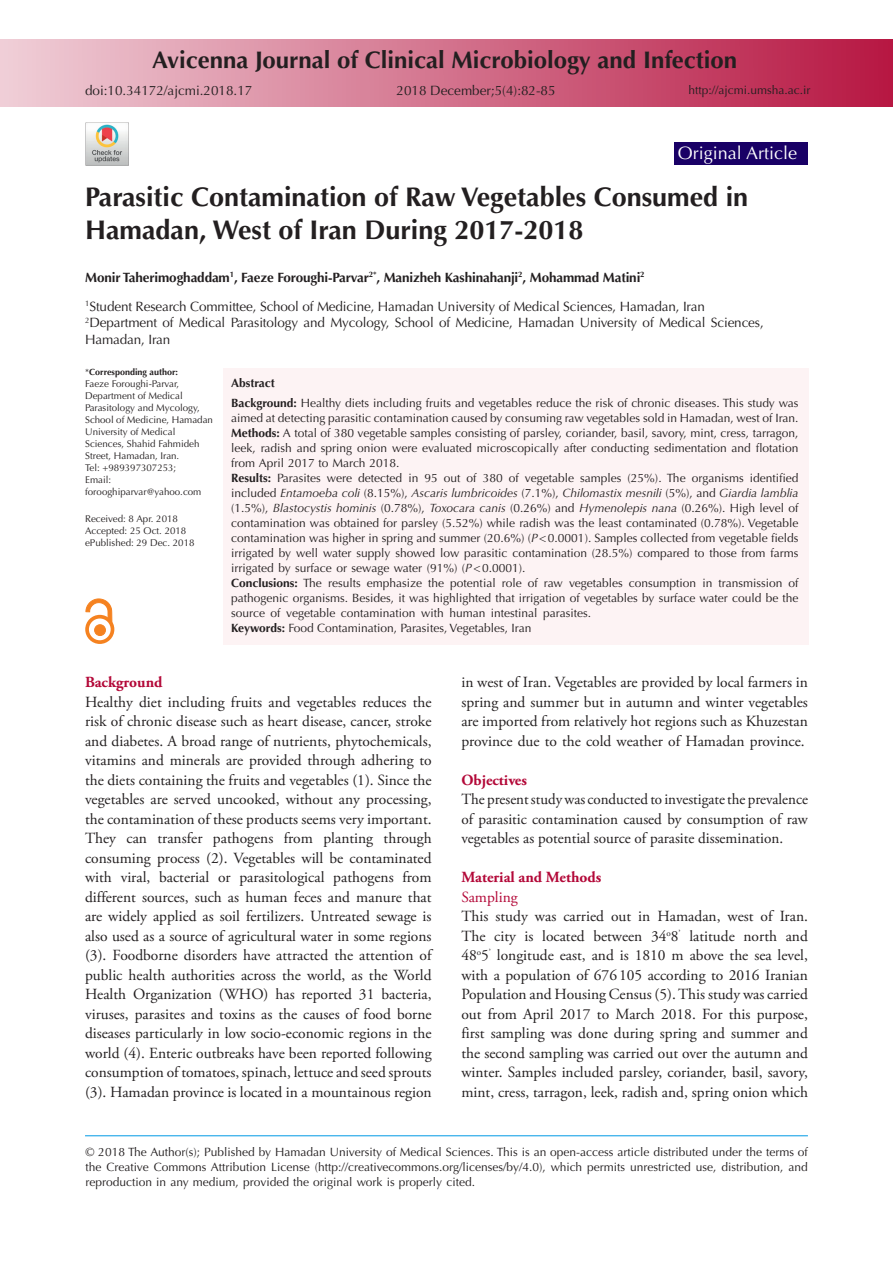
<style>
.page{position:relative;width:893px;height:1263px;background:#fff}
.page>*{position:absolute;margin:0;border:0;box-sizing:border-box;transform-origin:0 0}
.t1{font:700 27px/33px "Optima LT Std";color:#231f20}
.t2{font:700 24px "Optima LT Std";color:#231f20}
.t3{font:18px "Optima LT Std";color:#fff}
.t4{font:15.45px/19.5px "Adobe Garamond Pro";color:#231f20;text-align:justify}
.t5{font:700 15.45px "Adobe Garamond Pro";color:#b30838}
.t6{font:15.45px "Adobe Garamond Pro";color:#b30838}
.t7{font:13.5px/16.5px "Optima LT Std";letter-spacing:-.01em;color:#231f20}
.t8{font:700 13.5px "Optima LT Std";letter-spacing:-.01em;color:#231f20}
.t9{font:12px/15px "Optima LT Std";color:#231f20;text-align:justify}
.t10{font:700 12px "Optima LT Std";color:#231f20}
.t11{font:9.75px/12px "Optima LT Std";color:#231f20}
.t12{font:700 9px "Optima LT Std";color:#231f20}
.s1{font-weight:400}
.s2{font-weight:700}
.s3{font-style:italic}
</style>
<div class="page">
<div style="left:0;top:39px;width:893px;height:68px;background:linear-gradient(to right,#f0cfd8,#b71742)"></div>
<hr style="left:85px;top:1135px;width:723px;height:1px;background:#0099e5">
<div style="left:674px;top:143px;width:134px;height:22px;background:#190066"></div>
<div style="left:223px;top:368px;width:586px;height:276px;background:#fdf3f4"></div>
<div style="left:95px;top:625px;width:10px;height:10px;background:#f58220;border-radius:50%"></div>
<div style="left:95px;top:625px;width:11px;height:11px;border:1px solid #f58220;border-radius:50%"></div>
<div style="left:85px;top:615px;width:29px;height:29px;border:4px solid #f58220;border-radius:50%"></div>
<svg style="left:86px;top:599px;width:26px;height:24px"></svg>
<img style="left:85px;top:122px;width:43px;height:43px">
<p class="t2" style="left:152px;top:46px;width:587px">Avicenna Journal of Clinical Microbiology and Infection</p>
<p class="t7" style="left:85px;top:82px;width:169px">doi:10.34172/ajcmi.2018.17</p>
<p class="t7" style="left:396px;top:82px;width:161px">2018 December;5(4):82-85</p>
<p class="t9" style="left:688px;top:82px;width:124px">http://ajcmi.umsha.ac.ir</p>
<p class="t3" style="left:678px;top:143px;width:121px">Original Article</p>
<p class="t1" style="left:85px;top:181px;width:665px">Parasitic Contamination of Raw Vegetables Consumed in<br>Hamadan, West of Iran During 2017-2018</p>
<p class="t8" style="left:85px;top:269px;width:561px">Monir Taherimoghaddam<sup>1</sup>, Faeze Foroughi-Parvar<sup>2*</sup>, Manizheh Kashinahanji<sup>2</sup>, Mohammad Matini<sup>2</sup></p>
<p class="t7" style="left:85px;top:298px;width:621px"><sup>1</sup>Student Research Committee, School of Medicine, Hamadan University of Medical Sciences, Hamadan, Iran</p>
<p class="t7" style="left:85px;top:315px;width:680px"><sup>2</sup>Department of Medical Parasitology and Mycology, School of Medicine, Hamadan University of Medical Sciences,<br>Hamadan, Iran</p>
<p class="t12" style="left:85px;top:366px;width:94px"><span class="s1">*</span>Corresponding author:</p>
<p class="t11" style="left:85px;top:378px;width:129px">Faeze Foroughi-Parvar,<br>Department of Medical<br>Parasitology and Mycology,<br>School of Medicine, Hamadan<br>University of Medical<br>Sciences, Shahid Fahmideh<br>Street, Hamadan, Iran.</p>
<p class="t11" style="left:85px;top:462px;width:93px">Tel: +989397307253;</p>
<p class="t11" style="left:85px;top:474px;width:28px">Email:</p>
<p class="t11" style="left:85px;top:486px;width:118px">forooghiparvar@yahoo.com</p>
<p class="t11" style="left:85px;top:513px;width:94px">Received: 8 Apr. 2018</p>
<p class="t11" style="left:85px;top:525px;width:103px">Accepted: 25 Oct. 2018</p>
<p class="t11" style="left:85px;top:537px;width:111px">ePublished: 29 Dec. 2018</p>
<p class="t10" style="left:231px;top:376px;width:45px">Abstract</p>
<p class="t9" style="left:231px;top:395px;width:569px"><span class="s2">Background:</span> Healthy diets including fruits and vegetables reduce the risk of chronic diseases. This study was aimed at detecting parasitic contamination caused by consuming raw vegetables sold in Hamadan, west of Iran.</p>
<p class="t9" style="left:231px;top:425px;width:569px"><span class="s2">Methods:</span> A total of 380 vegetable samples consisting of parsley, coriander, basil, savory, mint, cress, tarragon, leek, radish and spring onion were evaluated microscopically after conducting sedimentation and flotation from April 2017 to March 2018.</p>
<p class="t9" style="left:231px;top:470px;width:569px"><span class="s2">Results:</span> Parasites were detected in 95 out of 380 of vegetable samples (25%). The organisms identified included <span class="s3">Entamoeba coli</span> (8.15%), <span class="s3">Ascaris lumbricoides</span> (7.1%), <span class="s3">Chilomastix mesnili</span> (5%), and <span class="s3">Giardia lamblia </span>(1.5%), <span class="s3">Blastocystis hominis</span> (0.78%), <span class="s3">Toxocara canis</span> (0.26%) and <span class="s3">Hymenolepis nana</span> (0.26%). High level of contamination was obtained for parsley (5.52%) while radish was the least contaminated (0.78%). Vegetable contamination was higher in spring and summer (20.6%) (<span class="s3">P</span>&lt;0.0001). Samples collected from vegetable fields irrigated by well water supply showed low parasitic contamination (28.5%) compared to those from farms irrigated by surface or sewage water (91%) (<span class="s3">P</span>&lt;0.0001).</p>
<p class="t9" style="left:231px;top:575px;width:569px"><span class="s2">Conclusions:</span> The results emphasize the potential role of raw vegetables consumption in transmission of pathogenic organisms. Besides, it was highlighted that irrigation of vegetables by surface water could be the source of vegetable contamination with human intestinal parasites.</p>
<p class="t9" style="left:231px;top:620px;width:302px"><span class="s2">Keywords:</span> Food Contamination, Parasites, Vegetables, Iran</p>
<p class="t5" style="left:85px;top:673px;width:79px">Background</p>
<p class="t4" style="left:85px;top:693px;width:348px">Healthy diet including fruits and vegetables reduces the risk of chronic disease such as heart disease, cancer, stroke and diabetes. A broad range of nutrients, phytochemicals, vitamins and minerals are provided through adhering to the diets containing the fruits and vegetables (1). Since the vegetables are served uncooked, without any processing, the contamination of these products seems very important.<br>They can transfer pathogens from planting through consuming process (2). Vegetables will be contaminated with viral, bacterial or parasitological pathogens from different sources, such as human feces and manure that are widely applied as soil fertilizers. Untreated sewage is also used as a source of agricultural water in some regions (3). Foodborne disorders have attracted the attention of public health authorities across the world, as the World Health Organization (WHO) has reported 31 bacteria, viruses, parasites and toxins as the causes of food borne diseases particularly in low socio-economic regions in the world (4). Enteric outbreaks have been reported following consumption of tomatoes, spinach, lettuce and seed sprouts (3). Hamadan province is located in a mountainous region</p>
<p class="t4" style="left:461px;top:673px;width:348px">in west of Iran. Vegetables are provided by local farmers in spring and summer but in autumn and winter vegetables are imported from relatively hot regions such as Khuzestan province due to the cold weather of Hamadan province.</p>
<p class="t5" style="left:461px;top:771px;width:67px">Objectives</p>
<p class="t4" style="left:461px;top:790px;width:348px">The present study was conducted to investigate the prevalence of parasitic contamination caused by consumption of raw vegetables as potential source of parasite dissemination.</p>
<p class="t5" style="left:461px;top:868px;width:141px">Material and Methods</p>
<p class="t6" style="left:461px;top:888px;width:58px">Sampling</p>
<p class="t4" style="left:461px;top:907px;width:348px">This study was carried out in Hamadan, west of Iran.<br>The city is located between 34<sup>o</sup>8<sup>’</sup> latitude north and 48<sup>o</sup>5<sup>’</sup> longitude east, and is 1810 m above the sea level, with a population of 676 105 according to 2016 Iranian Population and Housing Census (5). This study was carried out from April 2017 to March 2018. For this purpose, first sampling was done during spring and summer and the second sampling was carried out over the autumn and winter. Samples included parsley, coriander, basil, savory, mint, cress, tarragon, leek, radish and, spring onion which</p>
<p class="t9" style="left:85px;top:1144px;width:724px">© 2018 The Author(s); Published by Hamadan University of Medical Sciences. This is an open-access article distributed under the terms of the Creative Commons Attribution License (http://creativecommons.org/licenses/by/4.0), which permits unrestricted use, distribution, and reproduction in any medium, provided the original work is properly cited.</p>
</div>
